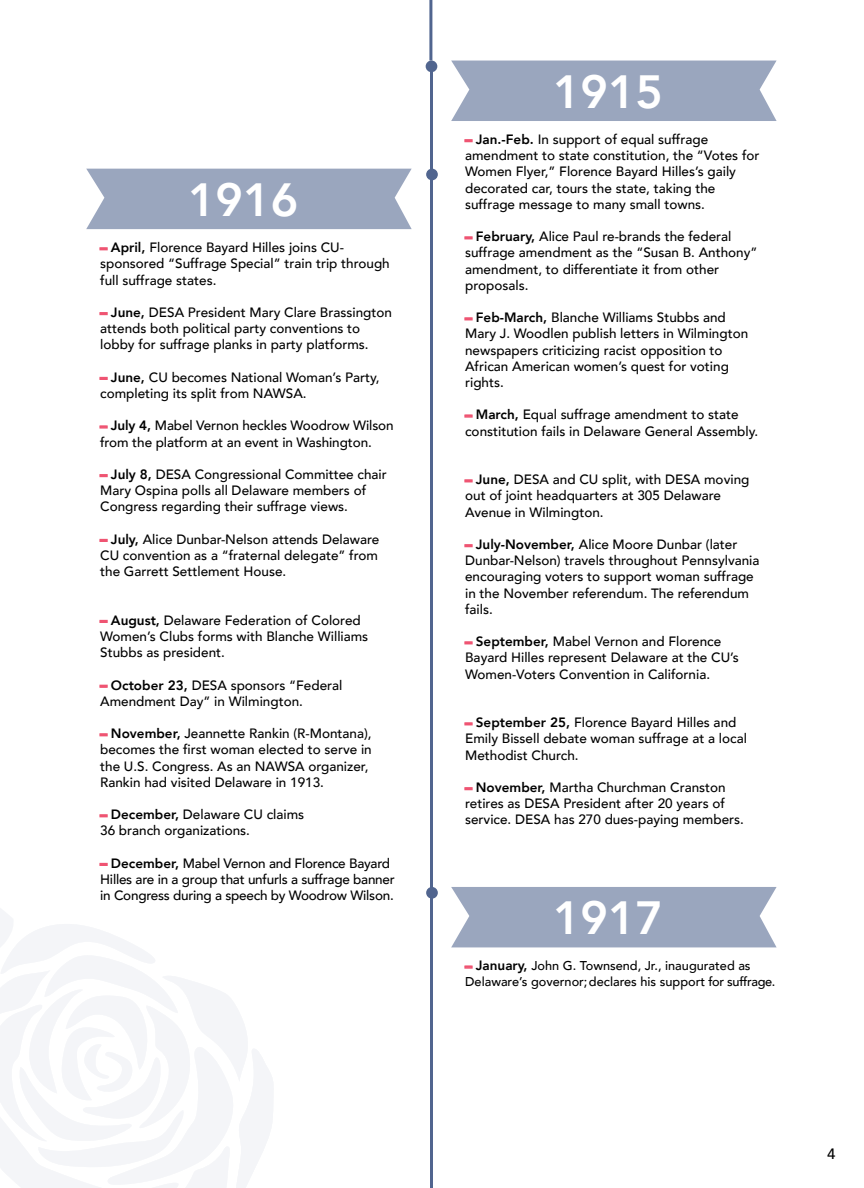
<style>
.page{position:relative;width:864px;height:1188px;background:#fff}
.page>*{position:absolute;margin:0;border:0;box-sizing:border-box;transform-origin:0 0}
.t1{font:800 46.5px "Avenir";color:#fff}
.t2{font:500 15px "Avenir";color:#000}
.t3{font:500 13.5px/16.2px "Avenir";color:#000}
.t4{font:500 12.75px/15.3px "Avenir";color:#000}
.s1{font-weight:900;color:#ef5472}
.s2{font-weight:800}
.s3{font-weight:900;font-size:13.5px;color:#ef5472}
.s4{font-weight:800;font-size:13.5px}
</style>
<div class="page">
<hr style="left:429px;top:0;width:3px;height:61px;background:#51658f">
<svg style="left:99px;top:247px;width:9px;height:3px"></svg>
<svg style="left:99px;top:312px;width:9px;height:3px"></svg>
<svg style="left:99px;top:377px;width:9px;height:3px"></svg>
<svg style="left:99px;top:425px;width:9px;height:4px"></svg>
<svg style="left:99px;top:474px;width:9px;height:3px"></svg>
<svg style="left:99px;top:539px;width:9px;height:3px"></svg>
<svg style="left:99px;top:620px;width:9px;height:3px"></svg>
<svg style="left:99px;top:685px;width:9px;height:3px"></svg>
<svg style="left:99px;top:733px;width:9px;height:3px"></svg>
<svg style="left:99px;top:814px;width:9px;height:3px"></svg>
<svg style="left:99px;top:863px;width:9px;height:3px"></svg>
<svg style="left:464px;top:139px;width:9px;height:3px"></svg>
<svg style="left:464px;top:236px;width:9px;height:3px"></svg>
<svg style="left:464px;top:317px;width:9px;height:3px"></svg>
<svg style="left:464px;top:415px;width:9px;height:3px"></svg>
<svg style="left:464px;top:479px;width:9px;height:3px"></svg>
<svg style="left:464px;top:544px;width:9px;height:3px"></svg>
<svg style="left:464px;top:641px;width:9px;height:3px"></svg>
<svg style="left:464px;top:722px;width:9px;height:3px"></svg>
<svg style="left:464px;top:787px;width:9px;height:3px"></svg>
<svg style="left:464px;top:966px;width:9px;height:3px"></svg>
<div style="left:86px;top:169px;width:326px;height:60px;background:#9aa6be"></div>
<svg style="left:0;top:909px;width:273px;height:279px"></svg>
<hr style="left:430px;top:66px;width:3px;height:1122px;background:#51658f">
<div style="left:426px;top:887px;width:12px;height:12px;background:#51658f;border-radius:50%"></div>
<div style="left:426px;top:169px;width:12px;height:11px;background:#51658f;border-radius:50%"></div>
<div style="left:426px;top:61px;width:11px;height:11px;background:#51658f;border-radius:50%"></div>
<div style="left:451px;top:61px;width:326px;height:60px;background:#9aa6be"></div>
<div style="left:451px;top:887px;width:326px;height:60px;background:#9aa6be"></div>
<p class="t1" style="left:188px;top:163px;width:112px">1916</p>
<p class="t3" style="left:100px;top:239px;width:291px"><span class="s1">–</span> <span class="s2">April,</span> Florence Bayard Hilles joins CU&shy;sponsored “Suffrage Special” train trip through full suffrage states.</p>
<p class="t3" style="left:100px;top:303px;width:293px"><span class="s1">–</span> <span class="s2">June,</span> DESA President Mary Clare Brassington attends both political party conventions to lobby for suffrage planks in party platforms.</p>
<p class="t3" style="left:100px;top:368px;width:281px"><span class="s1">–</span> <span class="s2">June,</span> CU becomes National Woman’s Party, completing its split from NAWSA.</p>
<p class="t3" style="left:100px;top:417px;width:295px"><span class="s1">–</span> <span class="s2">July 4,</span> Mabel Vernon heckles Woodrow Wilson from the platform at an event in Washington.</p>
<p class="t3" style="left:100px;top:465px;width:288px"><span class="s1">–</span> <span class="s2">July 8,</span> DESA Congressional Committee chair<br>Mary Ospina polls all Delaware members of<br>Congress regarding their suffrage views.</p>
<p class="t3" style="left:100px;top:530px;width:281px;text-align:justify"><span class="s1">–</span> <span class="s2">July,</span> Alice Dunbar-Nelson attends Delaware CU convention as a “fraternal delegate” from the Garrett Settlement House.</p>
<p class="t3" style="left:100px;top:611px;width:270px"><span class="s1">–</span> <span class="s2">August,</span> Delaware Federation of Colored<br>Women’s Clubs forms with Blanche Williams<br>Stubbs as president.</p>
<p class="t3" style="left:100px;top:676px;width:244px"><span class="s1">–</span> <span class="s2">October 23,</span> DESA sponsors “Federal<br>Amendment Day” in Wilmington.</p>
<p class="t3" style="left:100px;top:725px;width:273px"><span class="s1">–</span> <span class="s2">November,</span> Jeannette Rankin (R-Montana), becomes the first woman elected to serve in the U.S. Congress. As an NAWSA organizer, Rankin had visited Delaware in 1913.</p>
<p class="t3" style="left:100px;top:806px;width:206px"><span class="s1">–</span> <span class="s2">December,</span> Delaware CU claims<br>36 branch organizations.</p>
<p class="t3" style="left:100px;top:854px;width:296px"><span class="s1">–</span> <span class="s2">December,</span> Mabel Vernon and Florence Bayard<br>Hilles are in a group that unfurls a suffrage banner</p>
<p class="t3" style="left:100px;top:887px;width:295px">in Congress during a speech by Woodrow Wilson.</p>
<p class="t1" style="left:553px;top:55px;width:112px">1915</p>
<p class="t3" style="left:465px;top:131px;width:296px"><span class="s1">–</span> <span class="s2">Jan.-Feb.</span> In support of equal suffrage amendment to state constitution, the “Votes for Women Flyer,” Florence Bayard Hilles’s gaily decorated car, tours the state, taking the suffrage message to many small towns.</p>
<p class="t3" style="left:465px;top:228px;width:294px"><span class="s1">–</span> <span class="s2">February,</span> Alice Paul re-brands the federal suffrage amendment as the “Susan B. Anthony” amendment, to differentiate it from other proposals.</p>
<p class="t3" style="left:465px;top:309px;width:285px"><span class="s1">–</span> <span class="s2">Feb-March,</span> Blanche Williams Stubbs and Mary J. Woodlen publish letters in Wilmington newspapers criticizing racist opposition to African American women’s quest for voting rights.</p>
<p class="t3" style="left:465px;top:406px;width:295px"><span class="s1">–</span> <span class="s2">March,</span> Equal suffrage amendment to state constitution fails in Delaware General Assembly.</p>
<p class="t3" style="left:465px;top:471px;width:286px"><span class="s1">–</span> <span class="s2">June,</span> DESA and CU split, with DESA moving out of joint headquarters at 305 Delaware<br>Avenue in Wilmington.</p>
<p class="t3" style="left:465px;top:536px;width:296px"><span class="s1">–</span> <span class="s2">July-November,</span> Alice Moore Dunbar (later Dunbar-Nelson) travels throughout Pennsylvania encouraging voters to support woman suffrage in the November referendum. The referendum fails.</p>
<p class="t3" style="left:465px;top:633px;width:275px"><span class="s1">–</span> <span class="s2">September,</span> Mabel Vernon and Florence<br>Bayard Hilles represent Delaware at the CU’s<br>Women-Voters Convention in California.</p>
<p class="t3" style="left:465px;top:714px;width:283px"><span class="s1">–</span> <span class="s2">September 25,</span> Florence Bayard Hilles and<br>Emily Bissell debate woman suffrage at a local<br>Methodist Church.</p>
<p class="t3" style="left:465px;top:779px;width:280px"><span class="s1">–</span> <span class="s2">November,</span> Martha Churchman Cranston retires as DESA President after 20 years of service. DESA has 270 dues-paying members.</p>
<p class="t1" style="left:553px;top:882px;width:112px">1917</p>
<p class="t4" style="left:465px;top:958px;width:312px"><span class="s3">–</span> <span class="s4">January,</span> John G. Townsend, Jr., inaugurated as<br>Delaware’s governor;declares his support for suffrage.</p>
<p class="t2" style="left:827px;top:1141px;width:10px">4</p>
</div>
